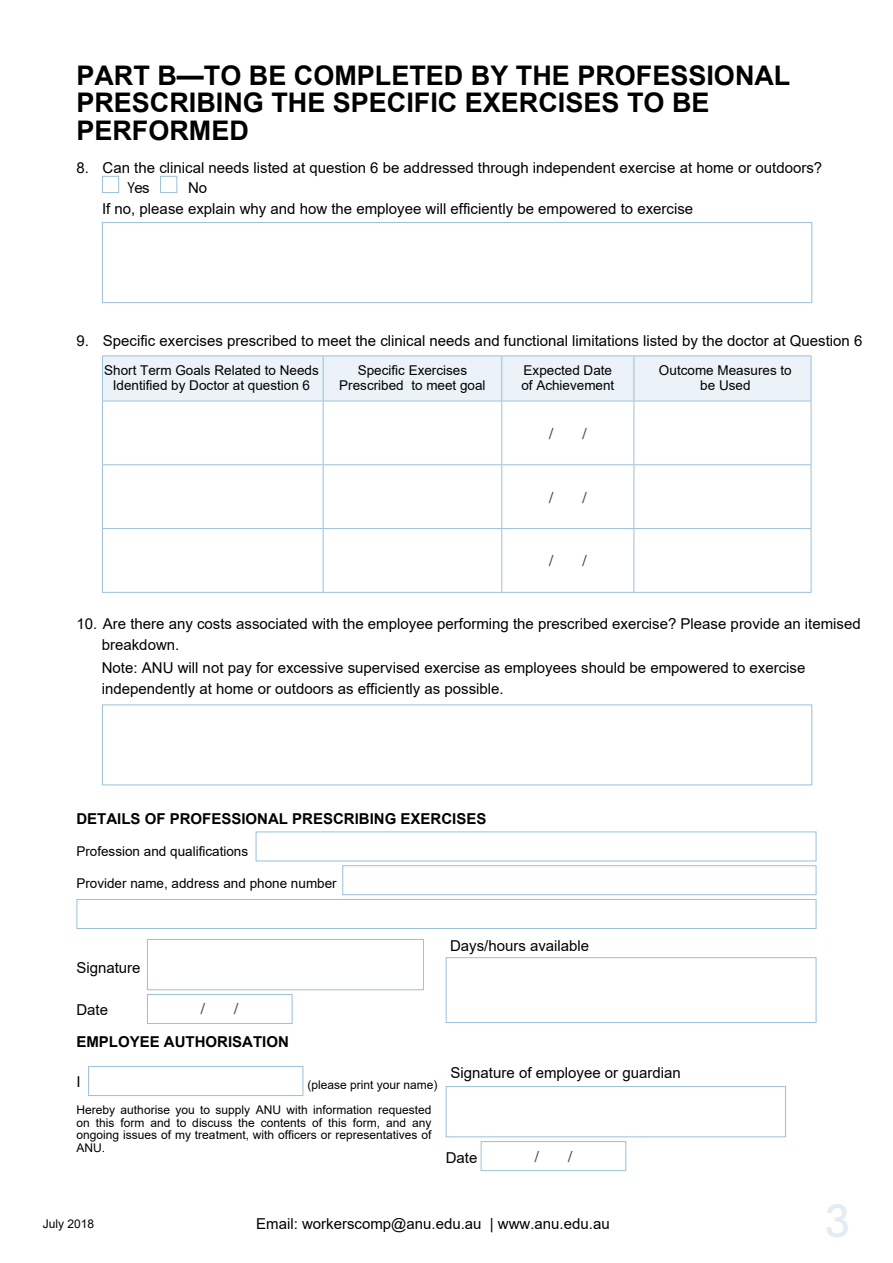
<style>
.page{position:relative;width:893px;height:1263px;background:#fff}
.page>*{position:absolute;margin:0;border:0;box-sizing:border-box;transform-origin:0 0}
.t1{font:500 condensed 45px "Avant Garde";color:#e2ecf4}
.t2{font:700 27px/27.3px "Arial";color:#000}
.t3{font:15px/20.4px "Arial";color:#000}
.t4{font:700 15px "Arial";color:#000}
.t5{font:condensed 15px "Avant Garde";color:#494948}
.t6{font:13.5px/14.9px "Arial";color:#000;text-align:center}
.t7{font:12px/12.9px "Arial";color:#000}
.t8{font:12px "Arial";color:#000}
.s1{font-family:"Avant Garde";font-stretch:condensed}
</style>
<div class="page">
<div style="left:102px;top:176px;width:17px;height:17px;background:#fff;border:1px solid #9ac0da"></div>
<div style="left:160px;top:176px;width:17px;height:17px;background:#fff;border:1px solid #9ac0da"></div>
<div style="left:102px;top:222px;width:710px;height:81px;background:#fff;border:1px solid #9ac0da"></div>
<div style="left:103px;top:356px;width:708px;height:45px;background:#ebf2f8"></div>
<svg style="left:103px;top:402px;width:708px;height:190px"></svg>
<hr style="left:102px;top:356px;width:1px;height:45px;background:#9ac0da">
<hr style="left:102px;top:355px;width:221px;height:1px;background:#9ac0da">
<hr style="left:323px;top:355px;width:179px;height:1px;background:#9ac0da">
<hr style="left:502px;top:355px;width:132px;height:1px;background:#9ac0da">
<hr style="left:634px;top:355px;width:177px;height:1px;background:#9ac0da">
<hr style="left:323px;top:356px;width:1px;height:45px;background:#9ac0da">
<hr style="left:501px;top:356px;width:1px;height:45px;background:#9ac0da">
<hr style="left:633px;top:356px;width:1px;height:45px;background:#9ac0da">
<hr style="left:811px;top:356px;width:1px;height:45px;background:#9ac0da">
<hr style="left:102px;top:401px;width:221px;height:1px;background:#9ac0da">
<hr style="left:323px;top:401px;width:179px;height:1px;background:#9ac0da">
<hr style="left:502px;top:401px;width:132px;height:1px;background:#9ac0da">
<hr style="left:634px;top:401px;width:177px;height:1px;background:#9ac0da">
<hr style="left:102px;top:401px;width:1px;height:63px;background:#9ac0da">
<hr style="left:102px;top:465px;width:1px;height:63px;background:#9ac0da">
<hr style="left:102px;top:529px;width:1px;height:63px;background:#9ac0da">
<hr style="left:323px;top:401px;width:1px;height:63px;background:#9ac0da">
<hr style="left:501px;top:401px;width:1px;height:63px;background:#9ac0da">
<hr style="left:633px;top:401px;width:1px;height:63px;background:#9ac0da">
<hr style="left:811px;top:401px;width:1px;height:63px;background:#9ac0da">
<hr style="left:323px;top:465px;width:1px;height:63px;background:#9ac0da">
<hr style="left:501px;top:465px;width:1px;height:63px;background:#9ac0da">
<hr style="left:633px;top:465px;width:1px;height:63px;background:#9ac0da">
<hr style="left:811px;top:465px;width:1px;height:63px;background:#9ac0da">
<hr style="left:323px;top:529px;width:1px;height:63px;background:#9ac0da">
<hr style="left:501px;top:529px;width:1px;height:63px;background:#9ac0da">
<hr style="left:633px;top:529px;width:1px;height:63px;background:#9ac0da">
<hr style="left:811px;top:529px;width:1px;height:63px;background:#9ac0da">
<hr style="left:102px;top:464px;width:221px;height:1px;background:#9ac0da">
<hr style="left:323px;top:464px;width:179px;height:1px;background:#9ac0da">
<hr style="left:502px;top:464px;width:132px;height:1px;background:#9ac0da">
<hr style="left:634px;top:464px;width:177px;height:1px;background:#9ac0da">
<hr style="left:102px;top:528px;width:221px;height:1px;background:#9ac0da">
<hr style="left:323px;top:528px;width:179px;height:1px;background:#9ac0da">
<hr style="left:502px;top:528px;width:132px;height:1px;background:#9ac0da">
<hr style="left:634px;top:528px;width:177px;height:1px;background:#9ac0da">
<hr style="left:102px;top:592px;width:221px;height:1px;background:#9ac0da">
<hr style="left:323px;top:592px;width:179px;height:1px;background:#9ac0da">
<hr style="left:502px;top:592px;width:132px;height:1px;background:#9ac0da">
<hr style="left:634px;top:592px;width:177px;height:1px;background:#9ac0da">
<div style="left:102px;top:704px;width:710px;height:81px;background:#fff;border:1px solid #9ac0da"></div>
<div style="left:256px;top:831px;width:560px;height:30px;background:#fff;border:1px solid #9ac0da"></div>
<div style="left:342px;top:865px;width:474px;height:30px;background:#fff;border:1px solid #9ac0da"></div>
<div style="left:77px;top:899px;width:739px;height:30px;background:#fff;border:1px solid #9ac0da"></div>
<div style="left:147px;top:939px;width:277px;height:51px;background:#fff;border:1px solid #9ac0da"></div>
<div style="left:147px;top:994px;width:145px;height:30px;border:1px solid #9ac0da"></div>
<div style="left:446px;top:957px;width:370px;height:66px;background:#fff;border:1px solid #9ac0da"></div>
<div style="left:88px;top:1066px;width:215px;height:30px;background:#fff;border:1px solid #9ac0da"></div>
<div style="left:446px;top:1086px;width:340px;height:51px;background:#fff;border:1px solid #9ac0da"></div>
<div style="left:481px;top:1141px;width:145px;height:30px;border:1px solid #9ac0da"></div>
<h2 class="t2" style="left:76px;top:62px;width:716px">PART B—TO BE COMPLETED BY THE PROFESSIONAL<br>PRESCRIBING THE SPECIFIC EXERCISES TO BE<br>PERFORMED</h2>
<p class="t3" style="left:127px;top:157px;width:696px;text-indent:-51px">8. Can the clinical needs listed at question 6 be addressed through independent exercise at home or outdoors?<br><span class="s1">Y</span>es</p>
<p class="t3" style="left:102px;top:177px;width:593px;line-height:21px;text-indent:86px">No<br>If no, please explain why and how the employee will efficiently be empowered to exercise</p>
<p class="t3" style="left:77px;top:330px;width:787px">9. Specific exercises prescribed to meet the clinical needs and functional limitations listed by the doctor at Question 6</p>
<p class="t6" style="left:104px;top:362px;width:216px">Short Term Goals Related to Needs<br>Identified by Doctor at question 6</p>
<p class="t6" style="left:339px;top:363px;width:148px">Specific Exercises<br>Prescribed to meet goal</p>
<p class="t6" style="left:521px;top:363px;width:95px;text-align:left">Expected Date of Achievement</p>
<p class="t6" style="left:659px;top:362px;width:134px">Outcome Measures to be Used</p>
<p class="t5" style="left:549px;top:424px;width:6px">/</p>
<p class="t5" style="left:582px;top:424px;width:6px">/</p>
<p class="t5" style="left:549px;top:488px;width:6px">/</p>
<p class="t5" style="left:582px;top:488px;width:6px">/</p>
<p class="t5" style="left:549px;top:552px;width:6px">/</p>
<p class="t5" style="left:582px;top:552px;width:6px">/</p>
<p class="t3" style="left:102px;top:613px;width:760px;line-height:20.9px;text-indent:-25px">10. Are there any costs associated with the employee performing the prescribed exercise? Please provide an itemised breakdown.</p>
<p class="t3" style="left:102px;top:658px;width:705px">Note: ANU will not pay for excessive supervised exercise as employees should be empowered to exercise independently at home or outdoors as efficiently as possible.</p>
<p class="t4" style="left:76px;top:808px;width:412px">DETAILS OF PROFESSIONAL PRESCRIBING EXERCISES</p>
<p class="t6" style="left:76px;top:844px;width:173px">Profession and qualifications</p>
<p class="t6" style="left:76px;top:876px;width:262px">Provider name, address and phone number</p>
<p class="t3" style="left:76px;top:957px;width:66px">Signature</p>
<p class="t3" style="left:76px;top:1000px;width:33px">Date</p>
<p class="t5" style="left:201px;top:999px;width:6px">/</p>
<p class="t5" style="left:234px;top:999px;width:6px">/</p>
<p class="t4" style="left:76px;top:1031px;width:214px">EMPLOYEE AUTHORISATION</p>
<p class="t3" style="left:76px;top:1072px;width:6px">I</p>
<p class="t7" style="left:77px;top:1072px;width:362px;line-height:24.8px;text-indent:231px">(please print your name)<br>Hereby authorise you to supply ANU with information requested</p>
<p class="t7" style="left:77px;top:1116px;width:356px;text-align:justify">on this form and to discuss the contents of this form, and any ongoing issues of my treatment, with officers or representatives of ANU.</p>
<p class="t3" style="left:450px;top:936px;width:141px">Days/hours available</p>
<p class="t3" style="left:451px;top:1062px;width:232px">Signature of employee or guardian</p>
<p class="t3" style="left:446px;top:1148px;width:33px">Date</p>
<p class="t5" style="left:535px;top:1147px;width:6px">/</p>
<p class="t5" style="left:568px;top:1147px;width:6px">/</p>
<p class="t8" style="left:43px;top:1216px;width:53px">July 2018</p>
<p class="t3" style="left:256px;top:1214px;width:355px">Email: workerscomp@anu.edu.au | www.anu.edu.au</p>
<h1 class="t1" style="left:825px;top:1193px;width:27px">3</h1>
</div>
